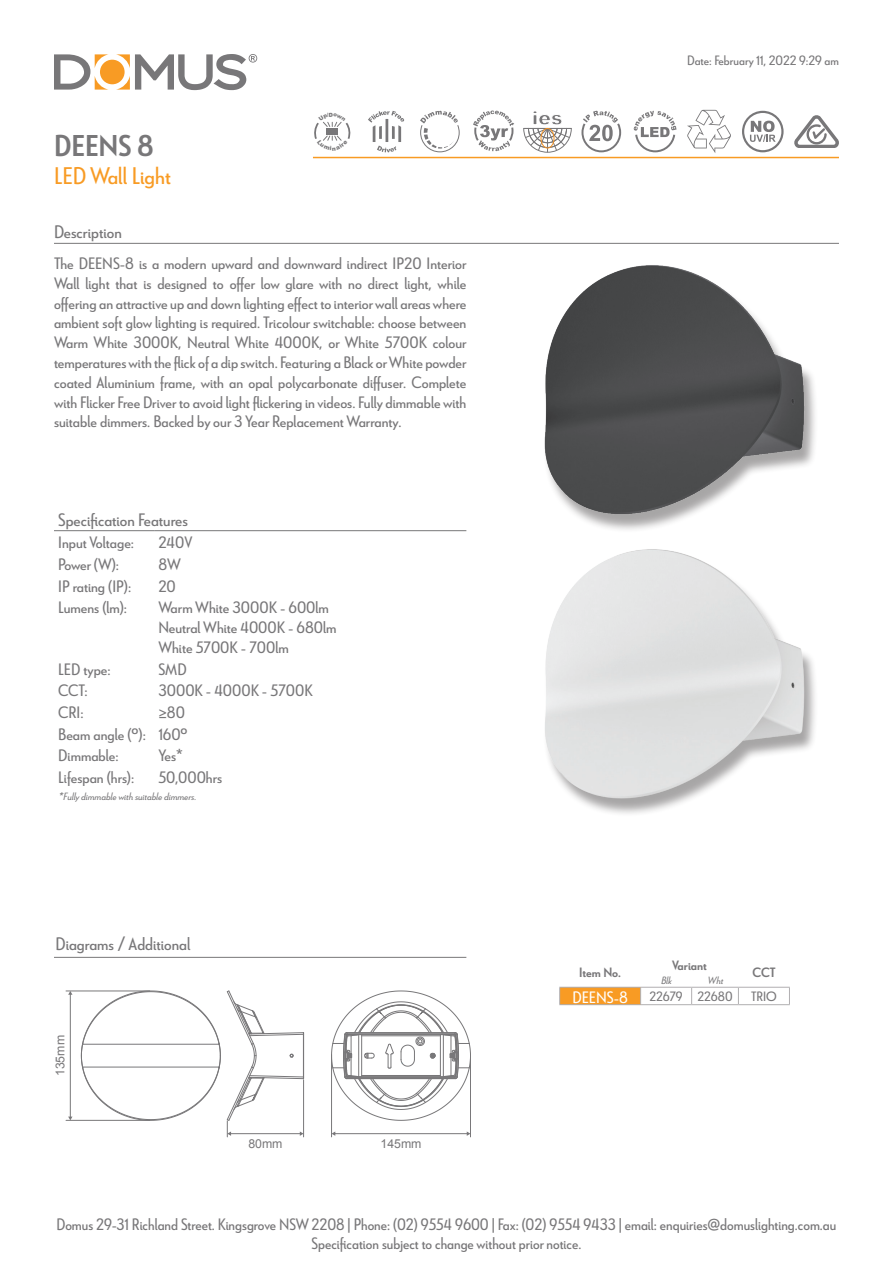
<style>
.page{position:relative;width:893px;height:1263px;background:#fff}
.page>*{position:absolute;margin:0;border:0;box-sizing:border-box;transform-origin:0 0}
.t1{font:700 30px "Le Havre";color:#787779}
.t2{font:24px "Le Havre";color:#f89b24}
.t3{font:18px "Le Havre";color:#787779}
.t4{font:16.5px/19.8px "Le Havre";color:#787779}
.t5{font:16.5px/19.8px "Le Havre";color:#787779;text-align:center;scale:.96 1}
.t6{font:16.5px "Le Havre";color:#fff}
.t7{font:13.5px "Le Havre";color:#787779}
.t8{font:700 13.5px "Le Havre";color:#787779}
.t9{font:12.3px "Arial";color:#787779}
.t10{font:italic 10.5px "Le Havre";color:#787779}
</style>
<div class="page">
<svg style="left:54px;top:54px;width:55px;height:36px"></svg>
<svg style="left:116px;top:54px;width:141px;height:36px"></svg>
<div style="left:100px;top:60px;width:25px;height:24px;background:#f89b24;border-radius:50%"></div>
<hr style="left:313px;top:157px;width:526px;height:1px;background:#f89b24">
<hr style="left:70px;top:994px;width:1px;height:123px;background:#787779">
<svg style="left:68px;top:1116px;width:4px;height:4px"></svg>
<hr style="left:66px;top:1120px;width:84px;height:1px;background:#787779">
<hr style="left:66px;top:991px;width:84px;height:1px;background:#787779">
<svg style="left:227px;top:990px;width:77px;height:147px"></svg>
<hr style="left:303px;top:1080px;width:1px;height:57px;background:#787779">
<svg style="left:81px;top:990px;width:140px;height:131px"></svg>
<hr style="left:335px;top:1133px;width:132px;height:1px;background:#787779">
<svg style="left:331px;top:990px;width:140px;height:131px"></svg>
<hr style="left:331px;top:1054px;width:1px;height:83px;background:#787779">
<hr style="left:470px;top:1054px;width:1px;height:83px;background:#787779">
<hr style="left:54px;top:243px;width:785px;height:1px;background:#787779">
<hr style="left:54px;top:957px;width:412px;height:1px;background:#787779">
<svg style="left:634px;top:111px;width:43px;height:41px"></svg>
<svg style="left:687px;top:110px;width:44px;height:43px"></svg>
<svg style="left:742px;top:111px;width:42px;height:41px"></svg>
<svg style="left:794px;top:115px;width:45px;height:33px"></svg>
<svg style="left:581px;top:111px;width:40px;height:41px"></svg>
<svg style="left:523px;top:111px;width:49px;height:42px"></svg>
<div style="left:541px;top:128px;width:13px;height:20px;border:1px solid #f29123;border-radius:50%"></div>
<svg style="left:473px;top:111px;width:41px;height:40px"></svg>
<svg style="left:420px;top:111px;width:40px;height:41px"></svg>
<svg style="left:368px;top:111px;width:36px;height:41px"></svg>
<hr style="left:54px;top:530px;width:100px;height:1px;background:#787779">
<hr style="left:154px;top:530px;width:312px;height:1px;background:#787779">
<svg style="left:559px;top:986px;width:231px;height:18px"></svg>
<hr style="left:559px;top:1004px;width:82px;height:1px;background:#b1afb1">
<hr style="left:641px;top:1004px;width:51px;height:1px;background:#b1afb1">
<hr style="left:692px;top:1004px;width:46px;height:1px;background:#b1afb1">
<hr style="left:738px;top:1004px;width:52px;height:1px;background:#b1afb1">
<hr style="left:641px;top:987px;width:51px;height:1px;background:#b1afb1">
<hr style="left:692px;top:987px;width:46px;height:1px;background:#b1afb1">
<hr style="left:559px;top:987px;width:82px;height:1px;background:#b1afb1">
<hr style="left:738px;top:987px;width:52px;height:1px;background:#b1afb1">
<img style="left:516px;top:242px;width:317px;height:273px">
<img style="left:545px;top:515px;width:270px;height:299px">
<svg style="left:314px;top:121px;width:36px;height:20px"></svg>
<h1 class="t1" style="left:54px;top:127px;width:101px">DEENS 8</h1>
<h2 class="t2" style="left:54px;top:162px;width:118px">LED Wall Light</h2>
<p class="t3" style="left:54px;top:221px;width:69px">Description</p>
<p class="t4" style="left:54px;top:253px;width:414px;text-align:justify">The DEENS-8 is a modern upward and downward indirect IP20 Interior Wall light that is designed to offer low glare with no direct light, while offering an attractive up and down lighting effect to interior wall areas where ambient soft glow lighting is required. Tricolour switchable: choose between Warm White 3000K, Neutral White 4000K, or White 5700K colour temperatures with the flick of a dip switch. Featuring a Black or White powder coated Aluminium frame, with an opal polycarbonate diffuser. Complete with Flicker Free Driver to avoid light flickering in videos. Fully dimmable with suitable dimmers. Backed by our 3 Year Replacement Warranty.</p>
<p class="t3" style="left:58px;top:510px;width:131px">Specification Features</p>
<p class="t4" style="left:58px;top:532px;width:77px">Input Voltage:</p>
<p class="t4" style="left:158px;top:532px;width:36px">240V</p>
<p class="t4" style="left:58px;top:554px;width:62px">Power (W):</p>
<p class="t4" style="left:158px;top:554px;width:24px">8W</p>
<p class="t4" style="left:58px;top:575px;width:74px">IP rating (IP):</p>
<p class="t4" style="left:158px;top:575px;width:19px">20</p>
<p class="t4" style="left:58px;top:597px;width:70px">Lumens (lm):</p>
<p class="t4" style="left:158px;top:597px;width:180px">Warm White 3000K - 600lm<br>Neutral White 4000K - 680lm<br>White 5700K - 700lm</p>
<p class="t4" style="left:58px;top:658px;width:54px">LED type:</p>
<p class="t4" style="left:158px;top:658px;width:30px">SMD</p>
<p class="t4" style="left:58px;top:680px;width:31px">CCT:</p>
<p class="t4" style="left:158px;top:680px;width:156px">3000K - 4000K - 5700K</p>
<p class="t4" style="left:58px;top:702px;width:27px">CRI:</p>
<p class="t4" style="left:58px;top:701px;width:131px;line-height:21.8px;text-indent:100px">≥80<br>Beam angle (º): 160º<br>Dimmable:</p>
<p class="t4" style="left:158px;top:745px;width:26px">Yes*</p>
<p class="t4" style="left:58px;top:767px;width:77px">Lifespan (hrs):</p>
<p class="t4" style="left:158px;top:767px;width:65px">50,000hrs</p>
<p class="t10" style="left:58px;top:790px;width:139px">*Fully dimmable with suitable dimmers.</p>
<p class="t3" style="left:56px;top:933px;width:136px">Diagrams / Additional</p>
<p class="t9" style="left:52px;top:1076px;width:43px;rotate:-90deg">135mm</p>
<p class="t9" style="left:248px;top:1135px;width:36px">80mm</p>
<p class="t9" style="left:380px;top:1135px;width:43px">145mm</p>
<p class="t7" style="left:687px;top:52px;width:153px">Date: February 11, 2022 9:29 am</p>
<p class="t8" style="left:579px;top:964px;width:43px">Item No.</p>
<p class="t8" style="left:672px;top:957px;width:36px">Variant</p>
<p class="t10" style="left:661px;top:974px;width:12px">Blk</p>
<p class="t10" style="left:707px;top:974px;width:17px">Wht</p>
<p class="t8" style="left:753px;top:964px;width:25px">CCT</p>
<p class="t6" style="left:572px;top:987px;width:57px">DEENS-8</p>
<p class="t7" style="left:649px;top:989px;width:85px">22679 22680</p>
<p class="t7" style="left:751px;top:989px;width:27px">TRIO</p>
<p class="t5" style="left:57px;top:1214px;width:814px">Domus 29-31 Richland Street. Kingsgrove NSW 2208 | Phone: (02) 9554 9600 | Fax: (02) 9554 9433 | email: enquiries@domuslighting.com.au<br>Specification subject to change without prior notice.</p>
</div>
